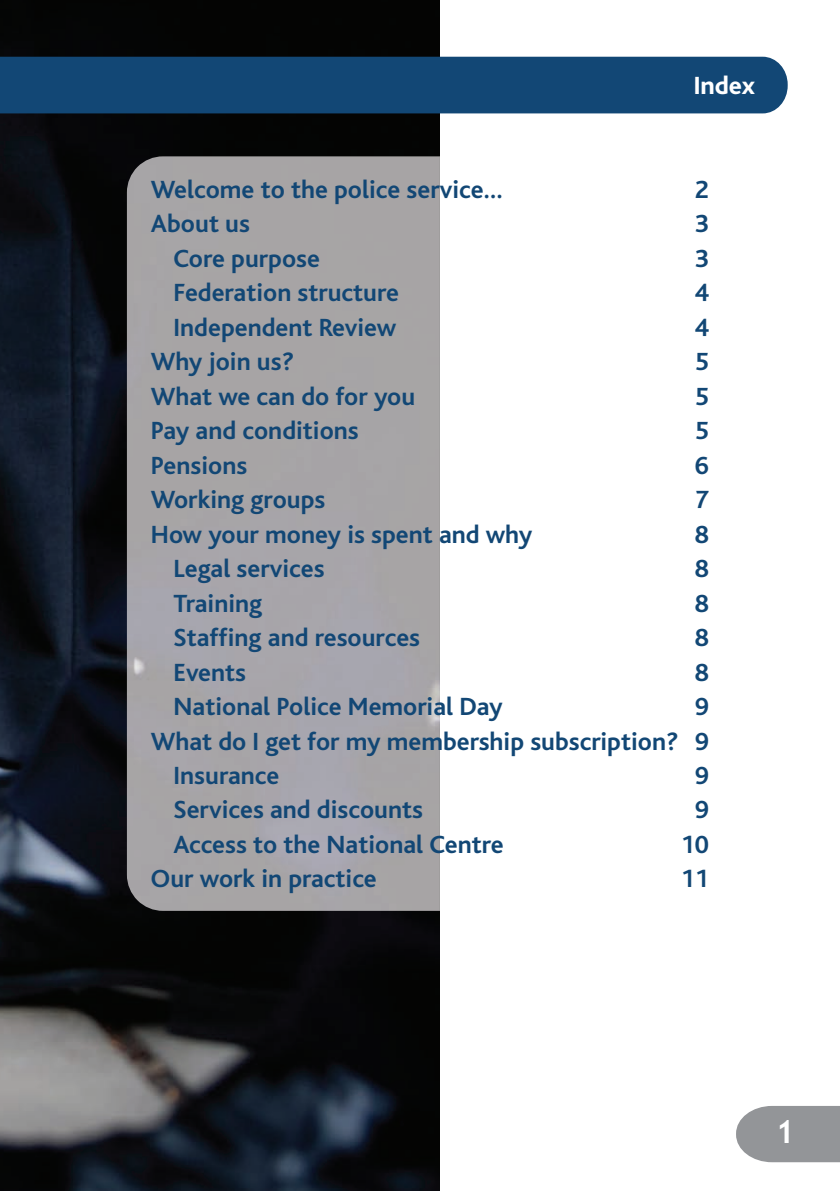
<style>
.page{position:relative;width:840px;height:1191px;background:#fff}
.page>*{position:absolute;margin:0;border:0;box-sizing:border-box;transform-origin:0 0}
.t1{font:700 32px "Trebuchet MS";color:#fff}
.t2{font:700 26px "Bliss";color:#124775}
.t3{font:800 26px "Bliss";color:#fff}
</style>
<div class="page">
<img style="left:0;top:0;width:439px;height:1191px">
<div style="left:0;top:57px;width:787px;height:56px;background:#124775"></div>
<svg style="left:736px;top:1106px;width:103px;height:56px;background:#9a9c9f"></svg>
<img style="left:127px;top:156px;width:36px;height:755px">
<p class="t3" style="left:693px;top:77px;width:63px">Index</p>
<p class="t2" style="left:151px;top:181px;width:353px">Welcome to the police service…</p>
<p class="t2" style="left:694px;top:181px;width:16px">2</p>
<p class="t2" style="left:151px;top:215px;width:100px">About us</p>
<p class="t2" style="left:694px;top:215px;width:16px">3</p>
<p class="t2" style="left:173px;top:249px;width:148px">Core purpose</p>
<p class="t2" style="left:694px;top:249px;width:16px">3</p>
<p class="t2" style="left:173px;top:284px;width:227px">Federation structure</p>
<p class="t2" style="left:694px;top:284px;width:16px">4</p>
<p class="t2" style="left:173px;top:318px;width:224px">Independent Review</p>
<p class="t2" style="left:694px;top:318px;width:16px">4</p>
<p class="t2" style="left:151px;top:353px;width:144px">Why join us?</p>
<p class="t2" style="left:694px;top:353px;width:16px">5</p>
<p class="t2" style="left:151px;top:387px;width:266px">What we can do for you</p>
<p class="t2" style="left:694px;top:387px;width:16px">5</p>
<p class="t2" style="left:151px;top:422px;width:209px">Pay and conditions</p>
<p class="t2" style="left:694px;top:422px;width:16px">5</p>
<p class="t2" style="left:151px;top:456px;width:98px">Pensions</p>
<p class="t2" style="left:694px;top:456px;width:16px">6</p>
<p class="t2" style="left:151px;top:491px;width:176px">Working groups</p>
<p class="t2" style="left:694px;top:491px;width:16px">7</p>
<p class="t2" style="left:151px;top:525px;width:382px">How your money is spent and why</p>
<p class="t2" style="left:694px;top:525px;width:16px">8</p>
<p class="t2" style="left:173px;top:560px;width:152px">Legal services</p>
<p class="t2" style="left:694px;top:560px;width:16px">8</p>
<p class="t2" style="left:173px;top:594px;width:90px">Training</p>
<p class="t2" style="left:694px;top:594px;width:16px">8</p>
<p class="t2" style="left:173px;top:629px;width:248px">Staffing and resources</p>
<p class="t2" style="left:694px;top:629px;width:16px">8</p>
<p class="t2" style="left:173px;top:663px;width:74px">Events</p>
<p class="t2" style="left:694px;top:663px;width:16px">8</p>
<p class="t2" style="left:173px;top:698px;width:330px">National Police Memorial Day</p>
<p class="t2" style="left:694px;top:698px;width:16px">9</p>
<p class="t2" style="left:151px;top:732px;width:559px">What do I get for my membership subscription? 9</p>
<p class="t2" style="left:173px;top:767px;width:107px">Insurance</p>
<p class="t2" style="left:694px;top:767px;width:16px">9</p>
<p class="t2" style="left:173px;top:801px;width:251px">Services and discounts</p>
<p class="t2" style="left:694px;top:801px;width:16px">9</p>
<p class="t2" style="left:173px;top:836px;width:331px">Access to the National Centre</p>
<p class="t2" style="left:680px;top:836px;width:30px">10</p>
<p class="t2" style="left:151px;top:870px;width:227px">Our work in practice</p>
<p class="t2" style="left:680px;top:870px;width:30px">11</p>
<p class="t1" style="left:775px;top:1112px;width:20px">1</p>
</div>
